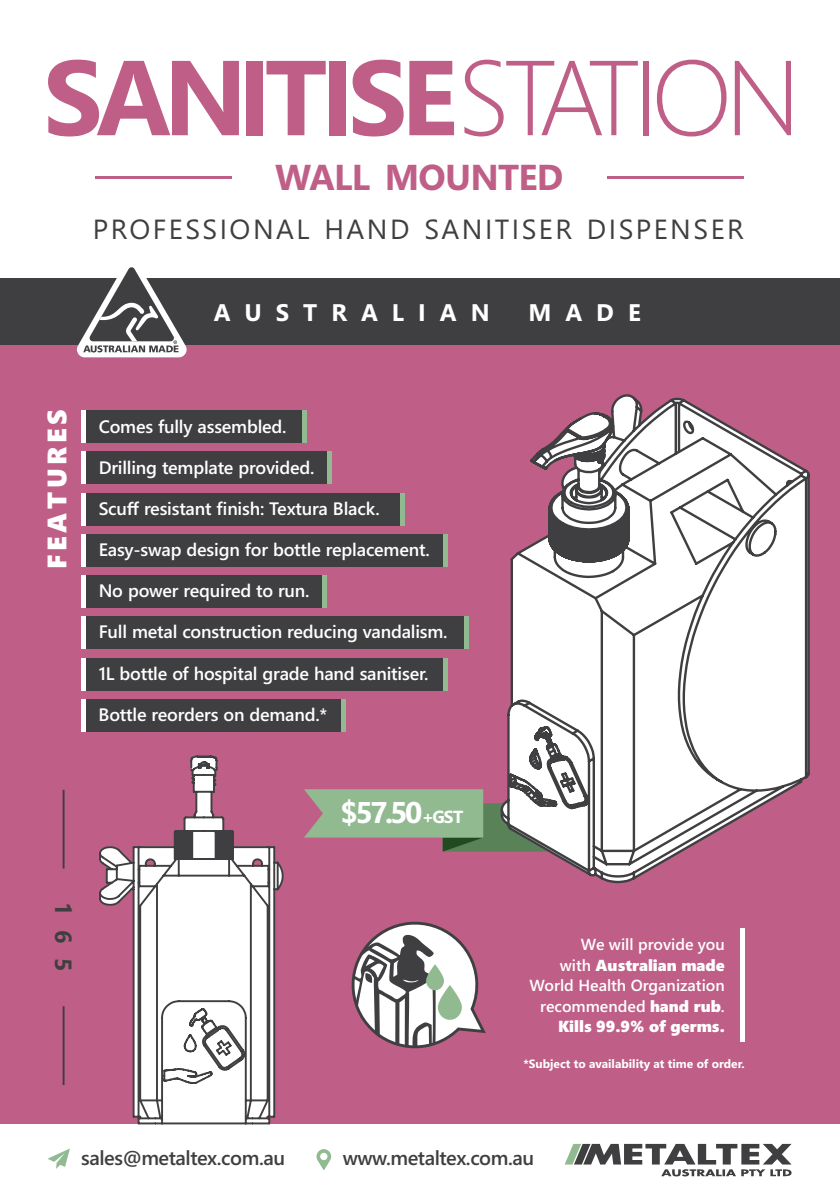
<style>
.page{position:relative;width:840px;height:1191px;background:#fff}
.page>*{position:absolute;margin:0;border:0;box-sizing:border-box;transform-origin:0 0}
.t1{font:700 106.2px "Segoe UI";letter-spacing:-.06em;color:#bf5f87}
.t2{font:700 36px "Segoe UI";letter-spacing:-.02em;color:#bf5f87}
.t3{font:700 30px "Segoe UI";color:#fff}
.t4{font:27.6px "Segoe UI";letter-spacing:.09em;color:#3f3f41}
.t5{font:26.8px "Segoe UI Black";letter-spacing:.13em;color:#fff}
.t6{font:700 24px "Segoe UI";letter-spacing:.58em;color:#fff}
.t7{font:700 23.4px "Segoe UI";color:#3f3f41}
.t8{font:600 20px "Segoe UI";letter-spacing:-.02em;color:#3f3f41}
.t9{font:600 18px "Segoe UI";letter-spacing:-.01em;color:#fff}
.t10{font:600 16px/20.4px "Segoe UI";color:#fff;text-align:right}
.t11{font:16px "Segoe UI Black";color:#fff}
.t12{font:700 12px "Segoe UI";color:#fff}
.s1{font-weight:300}
.s2{font-size:17.4px}
.s3{font-family:"Segoe UI";font-weight:600}
.s4{font-family:"Segoe UI Black";font-weight:400}
</style>
<div class="page">
<div style="left:0;top:345px;width:839px;height:779px;background:#bf5f87"></div>
<hr style="left:63px;top:789px;width:1px;height:79px;background:#3f3f41">
<hr style="left:63px;top:1006px;width:1px;height:79px;background:#3f3f41">
<svg style="left:47px;top:1148px;width:23px;height:20px"></svg>
<svg style="left:316px;top:1149px;width:15px;height:21px"></svg>
<svg style="left:564px;top:1143px;width:227px;height:34px"></svg>
<svg style="left:99px;top:755px;width:185px;height:370px"></svg>
<svg style="left:304px;top:789px;width:195px;height:62px"></svg>
<svg style="left:499px;top:394px;width:311px;height:490px"></svg>
<div style="left:85px;top:410px;width:217px;height:33px;background:#3f3f41"></div>
<div style="left:85px;top:451px;width:242px;height:33px;background:#3f3f41"></div>
<div style="left:85px;top:493px;width:318px;height:32px;background:#3f3f41"></div>
<div style="left:85px;top:616px;width:379px;height:33px;background:#3f3f41"></div>
<div style="left:85px;top:699px;width:256px;height:33px;background:#3f3f41"></div>
<div style="left:85px;top:534px;width:358px;height:33px;background:#3f3f41"></div>
<div style="left:85px;top:658px;width:358px;height:32px;background:#3f3f41"></div>
<div style="left:85px;top:575px;width:237px;height:33px;background:#3f3f41"></div>
<hr style="left:82px;top:451px;width:4px;height:33px;background:#fff">
<hr style="left:82px;top:493px;width:4px;height:32px;background:#fff">
<hr style="left:82px;top:616px;width:4px;height:33px;background:#fff">
<hr style="left:82px;top:699px;width:4px;height:33px;background:#fff">
<hr style="left:82px;top:534px;width:4px;height:33px;background:#fff">
<hr style="left:82px;top:658px;width:4px;height:32px;background:#fff">
<hr style="left:82px;top:575px;width:4px;height:33px;background:#fff">
<div style="left:302px;top:410px;width:5px;height:33px;background:#91ba91"></div>
<hr style="left:327px;top:451px;width:4px;height:33px;background:#91ba91">
<hr style="left:400px;top:493px;width:4px;height:32px;background:#91ba91">
<hr style="left:464px;top:616px;width:4px;height:33px;background:#91ba91">
<hr style="left:341px;top:699px;width:4px;height:33px;background:#91ba91">
<hr style="left:443px;top:534px;width:4px;height:33px;background:#91ba91">
<div style="left:443px;top:658px;width:5px;height:32px;background:#91ba91"></div>
<hr style="left:322px;top:575px;width:4px;height:33px;background:#91ba91">
<hr style="left:82px;top:410px;width:4px;height:33px;background:#fff">
<div style="left:739px;top:928px;width:5px;height:114px;background:#fff"></div>
<svg style="left:351px;top:921px;width:135px;height:128px"></svg>
<div style="left:0;top:278px;width:839px;height:67px;background:#3f3f41"></div>
<hr style="left:96px;top:176px;width:136px;height:3px;background:#bf5f87">
<hr style="left:606px;top:176px;width:137px;height:3px;background:#bf5f87">
<svg style="left:77px;top:267px;width:109px;height:90px"></svg>
<h1 class="t1" style="left:43px;top:58px;width:758px">SANITISE<span class="s1">STATION</span></h1>
<h2 class="t2" style="left:275px;top:164px;width:289px">WALL MOUNTED</h2>
<h3 class="t4" style="left:93px;top:218px;width:652px">PROFESSIONAL HAND SANITISER DISPENSER</h3>
<h3 class="t6" style="left:214px;top:303px;width:277px">AUSTRALIAN</h3>
<h3 class="t6" style="left:528px;top:303px;width:114px">MADE</h3>
<h3 class="t5" style="left:47px;top:569px;width:160px;rotate:-90deg">FEATURES</h3>
<p class="t9" style="left:99px;top:419px;width:189px">Comes fully assembled.</p>
<p class="t9" style="left:99px;top:461px;width:217px">Drilling template provided.</p>
<p class="t9" style="left:99px;top:502px;width:282px">Scuff resistant finish: Textura Black.</p>
<p class="t9" style="left:99px;top:543px;width:332px">Easy-swap design for bottle replacement.</p>
<p class="t9" style="left:99px;top:584px;width:212px">No power required to run.</p>
<p class="t9" style="left:99px;top:625px;width:350px">Full metal construction reducing vandalism.</p>
<p class="t9" style="left:99px;top:666px;width:331px">1L bottle of hospital grade hand sanitiser.</p>
<p class="t9" style="left:99px;top:707px;width:230px">Bottle reorders on demand.*</p>
<p class="t7" style="left:72px;top:901px;width:71px;rotate:90deg">165</p>
<h3 class="t3" style="left:340px;top:801px;width:124px">$57.50<span class="s2">+GST</span></h3>
<p class="t10" style="left:580px;top:936px;width:145px">We will provide you</p>
<p class="t11" style="left:559px;top:959px;width:166px"><span class="s3">with</span> Australian made</p>
<p class="t10" style="left:529px;top:976px;width:197px">World Health Organization recommended <span class="s4">hand rub</span>.</p>
<p class="t11" style="left:558px;top:1020px;width:168px">Kills 99.9% of germs.</p>
<p class="t12" style="left:523px;top:1058px;width:223px">*Subject to availability at time of order.</p>
<p class="t8" style="left:81px;top:1150px;width:205px">sales@metaltex.com.au</p>
<p class="t8" style="left:342px;top:1150px;width:193px">www.metaltex.com.au</p>
</div>
